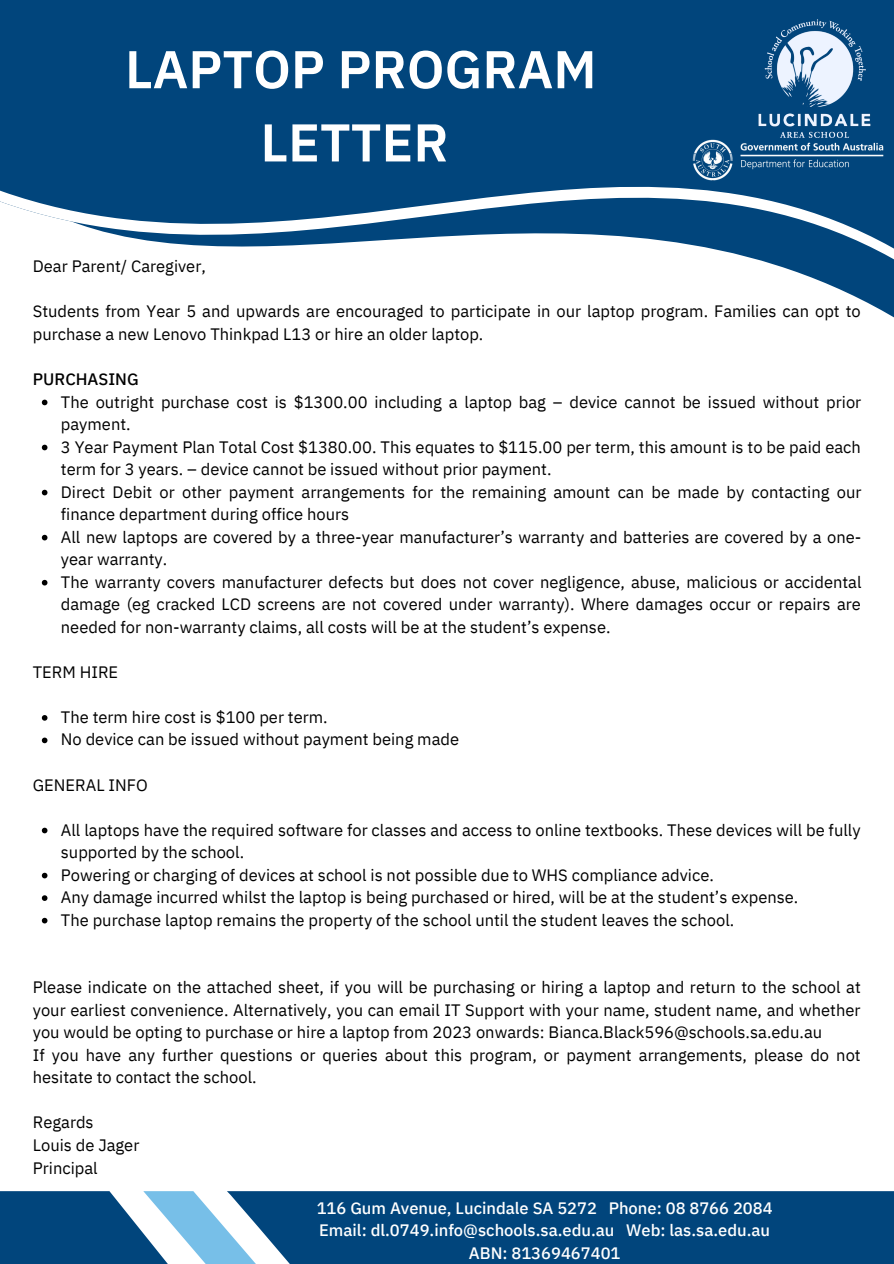
<style>
.page{position:relative;width:894px;height:1264px;background:#fff}
.page>*{position:absolute;margin:0;border:0;box-sizing:border-box;transform-origin:0 0}
.t1{font:600 53.1px/73.2px "IBM Plex Sans Thai";color:#fff;text-align:center}
.t2{font:16.5px/22.5px "IBM Plex Sans Thai";color:#000}
.t3{font:500 16.5px "IBM Plex Sans Thai";color:#fff}
.t4{font:500 16.5px "IBM Plex Sans Thai";color:#000}
</style>
<div class="page">
<div style="left:0;top:0;width:893px;height:108px;background:#01457c"></div>
<svg style="left:0;top:108px;width:893px;height:209px;fill:#01457c"></svg>
<img style="left:734px;top:19px;width:159px;height:141px">
<svg style="left:42px;top:399px;width:5px;height:6px"></svg>
<svg style="left:42px;top:444px;width:5px;height:6px"></svg>
<svg style="left:42px;top:490px;width:5px;height:5px"></svg>
<svg style="left:42px;top:535px;width:5px;height:5px"></svg>
<svg style="left:42px;top:580px;width:5px;height:5px"></svg>
<svg style="left:42px;top:715px;width:5px;height:5px"></svg>
<svg style="left:42px;top:737px;width:5px;height:6px"></svg>
<svg style="left:42px;top:827px;width:5px;height:6px"></svg>
<svg style="left:42px;top:872px;width:5px;height:6px"></svg>
<svg style="left:42px;top:895px;width:5px;height:5px"></svg>
<svg style="left:42px;top:917px;width:5px;height:6px"></svg>
<div style="left:294px;top:1191px;width:599px;height:72px;background:#01457c"></div>
<svg style="left:0;top:1191px;width:294px;height:72px"></svg>
<img style="left:686px;top:130px;width:202px;height:61px">
<p class="t1" style="left:125px;top:33px;width:473px">LAPTOP PROGRAM<br>LETTER</p>
<p class="t2" style="left:33px;top:255px;width:174px">Dear Parent/ Caregiver,</p>
<p class="t2" style="left:33px;top:300px;width:829px">Students from Year 5 and upwards are encouraged to participate in our laptop program. Families can opt to purchase a new Lenovo Thinkpad L13 or hire an older laptop.</p>
<p class="t4" style="left:33px;top:369px;width:107px">PURCHASING</p>
<p class="t2" style="left:61px;top:390px;width:801px">The outright purchase cost is $1300.00 including a laptop bag – device cannot be issued without prior payment.</p>
<p class="t2" style="left:61px;top:435px;width:801px">3 Year Payment Plan Total Cost $1380.00. This equates to $115.00 per term, this amount is to be paid each term for 3 years. – device cannot be issued without prior payment.</p>
<p class="t2" style="left:61px;top:480px;width:801px">Direct Debit or other payment arrangements for the remaining amount can be made by contacting our finance department during office hours</p>
<p class="t2" style="left:61px;top:525px;width:801px">All new laptops are covered by a three-year manufacturer’s warranty and batteries are covered by a one&shy;year warranty.</p>
<p class="t2" style="left:61px;top:571px;width:801px;text-align:justify">The warranty covers manufacturer defects but does not cover negligence, abuse, malicious or accidental damage (eg cracked LCD screens are not covered under warranty). Where damages occur or repairs are needed for non-warranty claims, all costs will be at the student’s expense.</p>
<p class="t2" style="left:33px;top:661px;width:87px">TERM HIRE</p>
<p class="t2" style="left:61px;top:706px;width:268px">The term hire cost is $100 per term.</p>
<p class="t2" style="left:61px;top:728px;width:399px">No device can be issued without payment being made</p>
<p class="t2" style="left:33px;top:773px;width:116px">GENERAL INFO</p>
<p class="t2" style="left:61px;top:818px;width:801px">All laptops have the required software for classes and access to online textbooks. These devices will be fully supported by the school.</p>
<p class="t2" style="left:61px;top:863px;width:654px">Powering or charging of devices at school is not possible due to WHS compliance advice.</p>
<p class="t2" style="left:61px;top:886px;width:738px">Any damage incurred whilst the laptop is being purchased or hired, will be at the student’s expense.</p>
<p class="t2" style="left:61px;top:908px;width:674px">The purchase laptop remains the property of the school until the student leaves the school.</p>
<p class="t2" style="left:33px;top:976px;width:829px;text-align:justify">Please indicate on the attached sheet, if you will be purchasing or hiring a laptop and return to the school at your earliest convenience. Alternatively, you can email IT Support with your name, student name, and whether you would be opting to purchase or hire a laptop from 2023 onwards: Bianca.Black596@schools.sa.edu.au</p>
<p class="t2" style="left:33px;top:1043px;width:829px">If you have any further questions or queries about this program, or payment arrangements, please do not hesitate to contact the school.</p>
<p class="t2" style="left:33px;top:1111px;width:62px">Regards</p>
<p class="t2" style="left:33px;top:1134px;width:108px">Louis de Jager</p>
<p class="t2" style="left:33px;top:1156px;width:66px">Principal</p>
<p class="t3" style="left:316px;top:1198px;width:457px">116 Gum Avenue, Lucindale SA 5272 Phone: 08 8766 2084</p>
<p class="t3" style="left:319px;top:1220px;width:452px">Email: dl.0749.info@schools.sa.edu.au Web: las.sa.edu.au</p>
<p class="t3" style="left:468px;top:1243px;width:153px">ABN: 81369467401</p>
</div>
